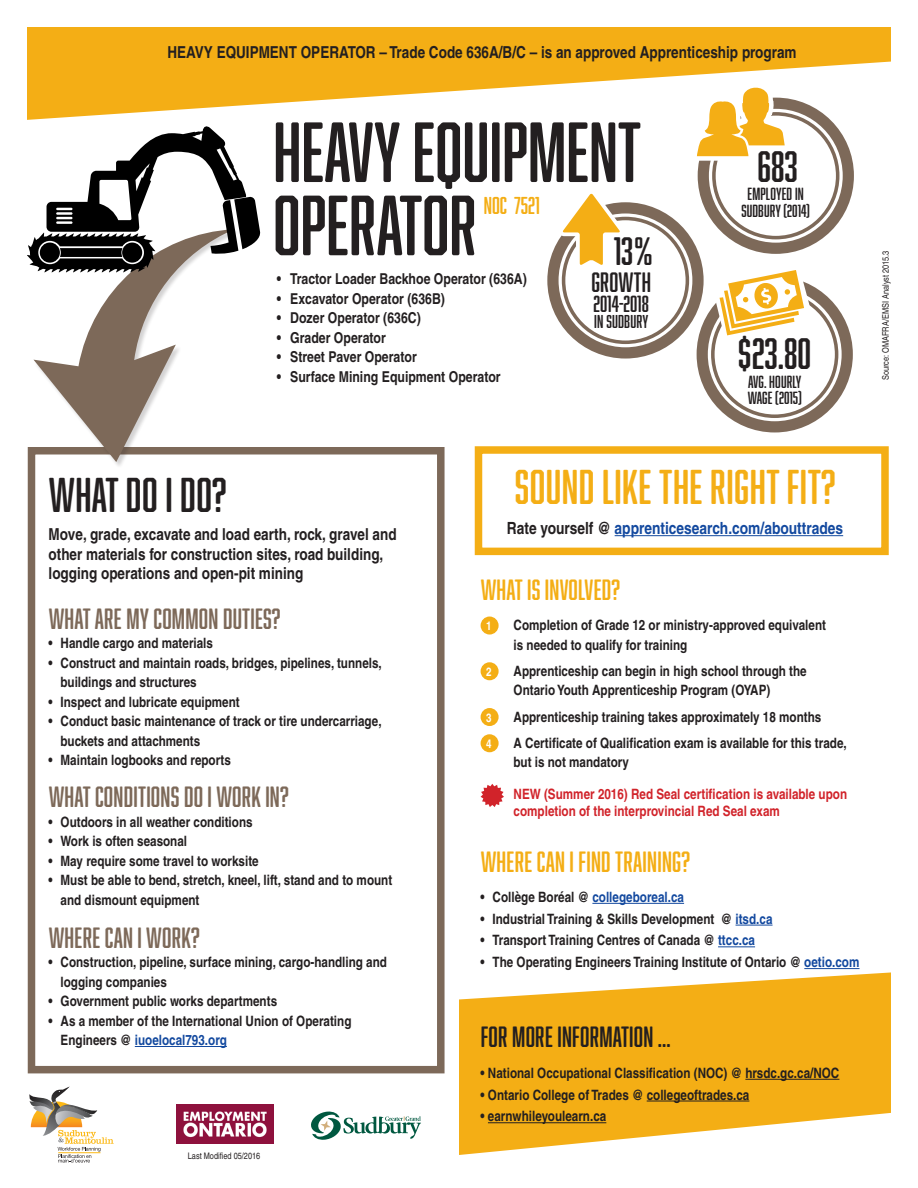
<style>
.page{position:relative;width:918px;height:1188px;background:#fff}
.page>*{position:absolute;margin:0;border:0;box-sizing:border-box;transform-origin:0 0}
.t1{font:78.45px/73.2px "Abolition Soft";color:#231f20}
.t2{font:45px "Abolition Soft";letter-spacing:.01em;color:#f4ae15}
.t3{font:45px "Abolition Soft";letter-spacing:.01em;color:#231f20}
.t4{font:40.5px "Abolition Soft";color:#231f20}
.t5{font:36.45px "Abolition Soft";color:#231f20}
.t6{font:27px "Abolition Soft";letter-spacing:.01em;color:#7d6959}
.t7{font:27px "Abolition Soft";letter-spacing:.01em;color:#f4ae15}
.t8{font:27px "Abolition Soft";letter-spacing:.01em;color:#231f20}
.t9{font:25.8px "Abolition Soft";letter-spacing:.01em;color:#231f20}
.t10{font:22.5px "Abolition Soft";color:#f4ae15}
.t11{font:21.45px "Abolition Soft";color:#231f20}
.t12{font:17.25px "Abolition Soft";letter-spacing:.01em;color:#231f20}
.Paragraph{font:700 condensed 16.8px "Helvetica";color:#13499f}
.Paragraph_1{font:700 condensed 16.5px/19.5px "Helvetica";color:#231f20}
.t13{font:16.2px/16.5px "Abolition Soft";letter-spacing:.01em;color:#231f20}
.Paragraph_1-2{font:700 condensed 15px "Helvetica";color:#231f20}
.Paragraph-2{font:700 condensed 14.25px/19.5px "Helvetica";color:#231f20}
.Paragraph-3{font:700 condensed 14.25px/17.2px "Helvetica";color:#d1232a}
.Paragraph-4{font:700 condensed 14.25px "Helvetica";color:#13499f}
.t14{font:700 condensed 12px "Helvetica";color:#fff}
.fine_print{font:condensed 9px "Helvetica";color:#231f20}
.s1{color:#13499f}
.s2{color:#231f20}
</style>
<div class="page">
<svg style="left:459px;top:972px;width:432px;height:183px;fill:#f4ae15"></svg>
<div style="left:28px;top:447px;width:417px;height:626px;border:8px solid #7d6959"></div>
<div style="left:475px;top:446px;width:414px;height:109px;border:8px solid #f4ae15"></div>
<hr style="left:135px;top:1046px;width:92px;height:1px;background:#13499f">
<hr style="left:615px;top:535px;width:228px;height:1px;background:#13499f">
<hr style="left:592px;top:903px;width:92px;height:1px;background:#13499f">
<hr style="left:736px;top:925px;width:37px;height:1px;background:#13499f">
<hr style="left:718px;top:946px;width:37px;height:1px;background:#13499f">
<hr style="left:804px;top:968px;width:56px;height:1px;background:#13499f">
<hr style="left:745px;top:1079px;width:94px;height:1px;background:#231f20">
<hr style="left:647px;top:1101px;width:102px;height:1px;background:#231f20">
<hr style="left:488px;top:1122px;width:118px;height:1px;background:#231f20">
<div style="left:481px;top:617px;width:18px;height:18px;background:#f4ae15;border-radius:50%"></div>
<div style="left:481px;top:662px;width:18px;height:18px;background:#f4ae15;border-radius:50%"></div>
<div style="left:481px;top:708px;width:18px;height:18px;background:#f4ae15;border-radius:50%"></div>
<div style="left:481px;top:734px;width:18px;height:18px;background:#f4ae15;border-radius:50%"></div>
<svg style="left:481px;top:784px;width:23px;height:23px"></svg>
<svg style="left:27px;top:27px;width:864px;height:93px;fill:#f4ae15"></svg>
<div style="left:698px;top:98px;width:156px;height:156px;border:18px solid #7d6959;border-radius:50%"></div>
<div style="left:34px;top:229px;width:207px;height:239px;background:#fff"></div>
<svg style="left:33px;top:273px;width:201px;height:189px"></svg>
<div style="left:547px;top:202px;width:157px;height:157px;border:18px solid #7d6959;border-radius:50%"></div>
<div style="left:559px;top:213px;width:133px;height:134px;border:3px solid #fff;border-radius:50%"></div>
<svg style="left:29px;top:1086px;width:85px;height:77px"></svg>
<img style="left:176px;top:1104px;width:98px;height:39px">
<div style="left:697px;top:276px;width:156px;height:156px;border:18px solid #7d6959;border-radius:50%"></div>
<div style="left:708px;top:287px;width:134px;height:134px;border:3px solid #fff;border-radius:50%"></div>
<svg style="left:715px;top:270px;width:95px;height:69px"></svg>
<svg style="left:688px;top:73px;width:107px;height:92px"></svg>
<svg style="left:552px;top:193px;width:75px;height:82px"></svg>
<svg style="left:311px;top:1112px;width:110px;height:28px"></svg>
<svg style="left:27px;top:126px;width:234px;height:147px"></svg>
<p class="Paragraph_1" style="left:167px;top:42px;width:631px">HEAVY EQUIPMENT OPERATOR – Trade Code 636A/B/C – is an approved Apprenticeship program</p>
<h1 class="t1" style="left:273px;top:114px;width:369px">HEAVY EQUIPMENT<br>OPERATOR</h1>
<h1 class="t10" style="left:484px;top:193px;width:58px">NOC 7521</h1>
<h1 class="t5" style="left:614px;top:230px;width:40px">13%</h1>
<h1 class="t9" style="left:591px;top:268px;width:61px">GROWTH</h1>
<h1 class="t11" style="left:593px;top:291px;width:57px">2014-2018</h1>
<h1 class="t12" style="left:594px;top:312px;width:56px">IN SUDBURY</h1>
<p class="Paragraph_1-2" style="left:277px;top:270px;width:252px">• Tractor Loader Backhoe Operator (636A)</p>
<p class="Paragraph_1-2" style="left:277px;top:289px;width:170px">• Excavator Operator (636B)</p>
<p class="Paragraph_1-2" style="left:277px;top:309px;width:146px">• Dozer Operator (636C)</p>
<p class="Paragraph_1-2" style="left:277px;top:328px;width:111px">• Grader Operator</p>
<p class="Paragraph_1-2" style="left:277px;top:348px;width:142px">• Street Paver Operator</p>
<p class="Paragraph_1-2" style="left:277px;top:367px;width:226px">• Surface Mining Equipment Operator</p>
<p class="t4" style="left:757px;top:143px;width:42px">683</p>
<p class="t13" style="left:741px;top:185px;width:70px;text-align:center">EMPLOYED IN<br>SUDBURY (2014)</p>
<h1 class="t4" style="left:738px;top:330px;width:75px">$23.80</h1>
<p class="t13" style="left:748px;top:373px;width:56px">AVG. HOURLY<br>WAGE (2015)</p>
<p class="fine_print" style="left:881px;top:380px;width:131px;rotate:-90deg">Source: OMAFRA/EMSI Analyst 2015.3</p>
<h2 class="t3" style="left:49px;top:469px;width:179px">WHAT DO I DO?</h2>
<p class="Paragraph_1" style="left:49px;top:525px;width:350px">Move, grade, excavate and load earth, rock, gravel and other materials for construction sites, road building, logging operations and open-pit mining</p>
<h3 class="t6" style="left:49px;top:603px;width:233px">WHAT ARE MY COMMON DUTIES?</h3>
<p class="Paragraph-2" style="left:49px;top:633px;width:166px">• Handle cargo and materials</p>
<p class="Paragraph-2" style="left:61px;top:653px;width:323px;text-indent:-12px">• Construct and maintain roads, bridges, pipelines, tunnels, buildings and structures</p>
<p class="Paragraph-2" style="left:49px;top:692px;width:193px">• Inspect and lubricate equipment</p>
<p class="Paragraph-2" style="left:61px;top:711px;width:323px;text-indent:-12px">• Conduct basic maintenance of track or tire undercarriage, buckets and attachments</p>
<p class="Paragraph-2" style="left:49px;top:750px;width:184px">• Maintain logbooks and reports</p>
<h3 class="t6" style="left:49px;top:781px;width:241px">WHAT CONDITIONS DO I WORK IN?</h3>
<p class="Paragraph-2" style="left:49px;top:812px;width:206px">• Outdoors in all weather conditions</p>
<p class="Paragraph-2" style="left:49px;top:831px;width:140px">• Work is often seasonal</p>
<p class="Paragraph-2" style="left:49px;top:851px;width:212px">• May require some travel to worksite</p>
<p class="Paragraph-2" style="left:61px;top:870px;width:333px;text-indent:-12px">• Must be able to bend, stretch, kneel, lift, stand and to mount and dismount equipment</p>
<h3 class="t6" style="left:49px;top:922px;width:152px">WHERE CAN I WORK?</h3>
<p class="Paragraph-2" style="left:61px;top:952px;width:328px;text-indent:-12px">• Construction, pipeline, surface mining, cargo-handling and logging companies</p>
<p class="Paragraph-2" style="left:49px;top:991px;width:230px">• Government public works departments</p>
<p class="Paragraph-2" style="left:61px;top:1011px;width:292px;text-indent:-12px">• As a member of the International Union of Operating<br>Engineers @ <span class="s1">iuoelocal793.org</span></p>
<p class="fine_print" style="left:188px;top:1151px;width:74px">Last Modified 05/2016</p>
<h2 class="t2" style="left:515px;top:460px;width:322px">SOUND LIKE THE RIGHT FIT?</h2>
<p class="Paragraph" style="left:507px;top:518px;width:338px"><span class="s2">Rate yourself @</span> apprenticesearch.com/abouttrades</p>
<h3 class="t7" style="left:481px;top:574px;width:141px">WHAT IS INVOLVED?</h3>
<p class="t14" style="left:486px;top:619px;width:7px">1</p>
<p class="Paragraph-2" style="left:514px;top:615px;width:314px">Completion of Grade 12 or ministry-approved equivalent is needed to qualify for training</p>
<p class="t14" style="left:486px;top:664px;width:7px">2</p>
<p class="Paragraph-2" style="left:514px;top:661px;width:295px">Apprenticeship can begin in high school through the<br>Ontario Youth Apprenticeship Program (OYAP)</p>
<p class="t14" style="left:486px;top:710px;width:7px">3</p>
<p class="Paragraph-2" style="left:514px;top:707px;width:309px">Apprenticeship training takes approximately 18 months</p>
<p class="t14" style="left:486px;top:736px;width:7px">4</p>
<p class="Paragraph-2" style="left:514px;top:733px;width:335px">A Certificate of Qualification exam is available for this trade, but is not mandatory</p>
<p class="Paragraph-3" style="left:514px;top:785px;width:335px">NEW (Summer 2016) Red Seal certification is available upon completion of the interprovincial Red Seal exam</p>
<h3 class="t7" style="left:481px;top:846px;width:211px">WHERE CAN I FIND TRAINING?</h3>
<p class="Paragraph-4" style="left:481px;top:888px;width:205px"><span class="s2">• Collège Boréal @</span> collegeboreal.ca</p>
<p class="Paragraph-2" style="left:481px;top:909px;width:293px">• Industrial Training &amp; Skills Development @ <span class="s1">itsd.ca</span></p>
<p class="Paragraph-2" style="left:481px;top:930px;width:276px">• Transport Training Centres of Canada @ <span class="s1">ttcc.ca</span></p>
<p class="Paragraph-2" style="left:481px;top:952px;width:380px">• The Operating Engineers Training Institute of Ontario @ <span class="s1">oetio.com</span></p>
<h3 class="t8" style="left:481px;top:1022px;width:191px">FOR MORE INFORMATION ...</h3>
<p class="Paragraph-2" style="left:481px;top:1063px;width:360px">• National Occupational Classification (NOC) @ hrsdc.gc.ca/NOC</p>
<p class="Paragraph-2" style="left:481px;top:1085px;width:270px">• Ontario College of Trades @ collegeoftrades.ca</p>
<p class="Paragraph-2" style="left:481px;top:1106px;width:127px">• earnwhileyoulearn.ca</p>
</div>
